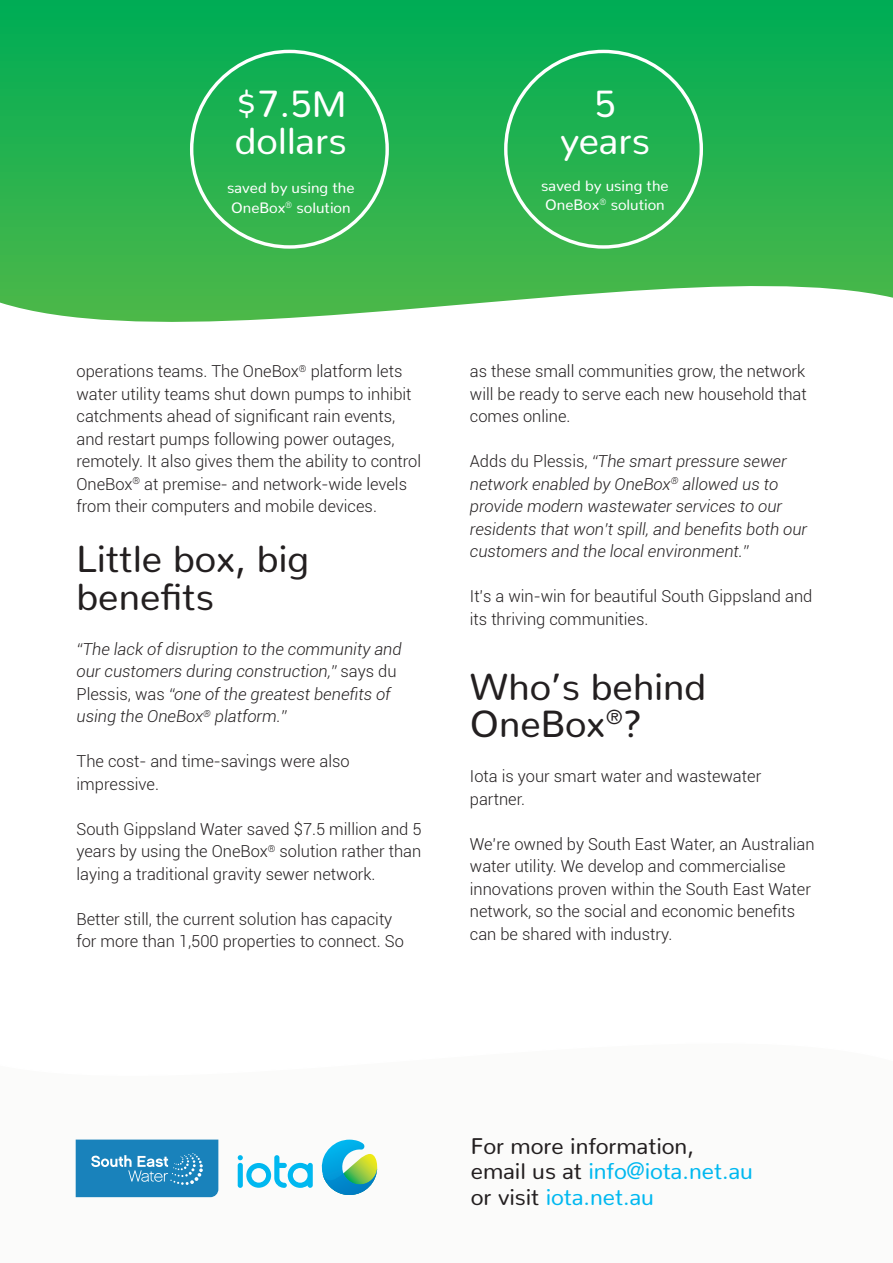
<style>
.page{position:relative;width:893px;height:1263px;background:#fff}
.page>*{position:absolute;margin:0;border:0;box-sizing:border-box;transform-origin:0 0}
.titles{font:37.5px/37.5px "Nunito";color:#231f20}
.titles-2{font:37.5px "Nunito";color:#fff}
.titles-3{font:22.5px "Nunito";color:#00b8f0}
.titles-4{font:22.5px "Nunito";color:#231f20}
.t1{font:300 16.5px/22.5px "Roboto";color:#231f20}
.t2{font:italic 300 16.5px/22.5px "Roboto";color:#231f20}
.titles-5{font:15px/19.5px "Nunito";color:#fff}
.s1{font-style:normal}
.s2{color:#231f20}
</style>
<div class="page">
<svg style="left:0;top:0;width:893px;height:322px;background:#32b75b"></svg>
<svg style="left:76px;top:1139px;width:142px;height:58px;background:#2d8dc1"></svg>
<svg style="left:321px;top:1139px;width:56px;height:56px"></svg>
<svg style="left:238px;top:1155px;width:75px;height:33px"></svg>
<p class="titles-2" style="left:235px;top:71px;width:113px">$7.5M</p>
<p class="titles-2" style="left:235px;top:108px;width:114px">dollars</p>
<p class="titles-5" style="left:227px;top:176px;width:129px">saved by using the</p>
<p class="titles-5" style="left:231px;top:196px;width:121px">OneBox<sup>®</sup> solution</p>
<p class="titles-2" style="left:594px;top:71px;width:23px">5</p>
<p class="titles-2" style="left:560px;top:108px;width:92px">years</p>
<p class="titles-5" style="left:541px;top:174px;width:129px">saved by using the<br>OneBox<sup>®</sup> solution</p>
<p class="t1" style="left:76px;top:359px;width:346px">operations teams. The OneBox<sup>®</sup> platform lets water utility teams shut down pumps to inhibit catchments ahead of significant rain events, and restart pumps following power outages, remotely. It also gives them the ability to control OneBox<sup>®</sup> at premise- and network-wide levels from their computers and mobile devices.</p>
<p class="titles" style="left:76px;top:536px;width:234px">Little box, big benefits</p>
<p class="t2" style="left:76px;top:637px;width:327px">“The lack of disruption to the community and our customers during construction,” <span class="s1">says du Plessis, was</span> “one of the greatest benefits of using the OneBox<sup>®</sup> platform.”</p>
<p class="t1" style="left:76px;top:749px;width:275px">The cost- and time-savings were also impressive.</p>
<p class="t1" style="left:76px;top:817px;width:347px;text-align:justify">South Gippsland Water saved $7.5 million and 5 years by using the OneBox<sup>®</sup> solution rather than laying a traditional gravity sewer network.</p>
<p class="t1" style="left:76px;top:907px;width:329px">Better still, the current solution has capacity for more than 1,500 properties to connect. So</p>
<p class="t1" style="left:470px;top:359px;width:338px;text-align:justify">as these small communities grow, the network will be ready to serve each new household that comes online.</p>
<p class="t2" style="left:470px;top:449px;width:339px"><span class="s1">Adds du Plessis,</span> “The smart pressure sewer network enabled by OneBox<sup>®</sup> allowed us to provide modern wastewater services to our residents that won’t spill, and benefits both our customers and the local environment.”</p>
<p class="t1" style="left:470px;top:584px;width:344px">It’s a win-win for beautiful South Gippsland and its thriving communities.</p>
<p class="titles" style="left:470px;top:664px;width:238px">Who’s behind<br>OneBox<sup>®</sup>?</p>
<p class="t1" style="left:470px;top:764px;width:293px">Iota is your smart water and wastewater partner.</p>
<p class="t1" style="left:470px;top:832px;width:346px">We’re owned by South East Water, an Australian water utility. We develop and commercialise innovations proven within the South East Water network, so the social and economic benefits can be shared with industry.</p>
<p class="titles-4" style="left:471px;top:1126px;width:225px">For more information,</p>
<p class="titles-3" style="left:471px;top:1152px;width:284px"><span class="s2">email us at</span> info@iota.net.au</p>
<p class="titles-3" style="left:471px;top:1177px;width:185px"><span class="s2">or visit</span> iota.net.au</p>
</div>
